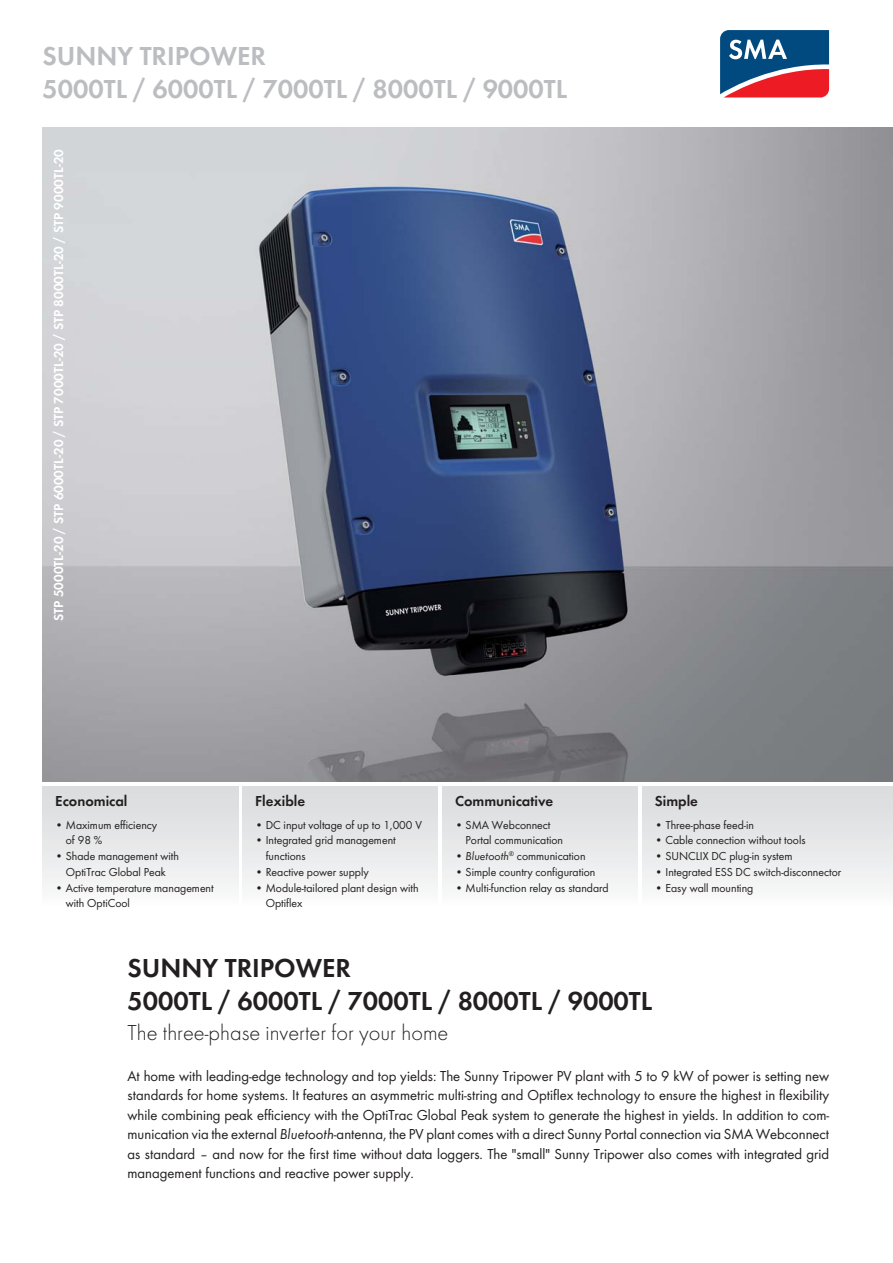
<style>
.page{position:relative;width:893px;height:1263px;background:#fff}
.page>*{position:absolute;margin:0;border:0;box-sizing:border-box;transform-origin:0 0}
.t1{font:600 27px/33px "SMA Futura Global";color:#231f20}
.t2{font:600 27px/33px "SMA Futura Global";color:#bbbdc0}
.t3{font:300 22.5px "SMA Futura Global";color:#231f20}
.t4{font:15px/19.5px "SMA Futura Global";color:#231f20;text-align:justify}
.t5{font:600 15px "SMA Futura Global";color:#231f20}
.t6{font:600 13.5px "SMA Futura Global";color:#fff}
.t7{font:12px/15.8px "SMA Futura Global";color:#231f20}
.s1{font-style:italic}
</style>
<div class="page">
<img style="left:42px;top:128px;width:850px;height:654px">
<div style="left:42px;top:787px;width:196px;height:119px;background:linear-gradient(to bottom,#d9dadb,#fafafa)"></div>
<div style="left:242px;top:787px;width:196px;height:119px;background:linear-gradient(to bottom,#d9dadb,#fafafa)"></div>
<div style="left:442px;top:787px;width:196px;height:119px;background:linear-gradient(to bottom,#d9dadb,#fafafa)"></div>
<div style="left:642px;top:787px;width:250px;height:119px;background:linear-gradient(to bottom,#d9dadb,#fafafa)"></div>
<svg style="left:720px;top:30px;width:110px;height:68px;background:#685a7b"></svg>
<h1 class="t2" style="left:42px;top:38px;width:526px">SUNNY TRIPOWER<br>5000TL / 6000TL / 7000TL / 8000TL / 9000TL</h1>
<p class="t6" style="left:50px;top:621px;width:474px;rotate:-90deg">STP 5000TL-20 / STP 6000TL-20 / STP 7000TL-20 / STP 8000TL-20 / STP 9000TL-20</p>
<p class="t5" style="left:55px;top:792px;width:74px">Economical</p>
<p class="t7" style="left:66px;top:816px;width:93px;text-indent:-11px">• Maximum efficiency of 98 %</p>
<p class="t7" style="left:55px;top:848px;width:125px;text-align:center">• Shade management with<br>OptiTrac Global Peak</p>
<p class="t7" style="left:66px;top:879px;width:149px;text-indent:-11px">• Active temperature management with OptiCool</p>
<p class="t5" style="left:255px;top:792px;width:52px">Flexible</p>
<p class="t7" style="left:255px;top:816px;width:168px">• DC input voltage of up to 1,000 V</p>
<p class="t7" style="left:266px;top:832px;width:132px;text-indent:-11px">• Integrated grid management functions</p>
<p class="t7" style="left:255px;top:863px;width:115px">• Reactive power supply</p>
<p class="t7" style="left:266px;top:879px;width:154px;text-indent:-11px">• Module-tailored plant design with<br>Optiflex</p>
<p class="t5" style="left:455px;top:792px;width:100px">Communicative</p>
<p class="t7" style="left:466px;top:816px;width:99px;text-indent:-11px">• SMA Webconnect<br>Portal communication</p>
<p class="t7" style="left:455px;top:848px;width:132px">• <span class="s1">Bluetooth</span><sup>®</sup> communication</p>
<p class="t7" style="left:455px;top:863px;width:142px">• Simple country configuration</p>
<p class="t7" style="left:455px;top:879px;width:155px">• Multi-function relay as standard</p>
<p class="t5" style="left:655px;top:792px;width:45px">Simple</p>
<p class="t7" style="left:655px;top:816px;width:101px">• Three-phase feed-in</p>
<p class="t7" style="left:655px;top:832px;width:152px">• Cable connection without tools</p>
<p class="t7" style="left:655px;top:848px;width:139px">• SUNCLIX DC plug-in system</p>
<p class="t7" style="left:655px;top:863px;width:188px">• Integrated ESS DC switch-disconnector</p>
<p class="t7" style="left:655px;top:879px;width:100px">• Easy wall mounting</p>
<h1 class="t1" style="left:128px;top:950px;width:526px">SUNNY TRIPOWER<br>5000TL / 6000TL / 7000TL / 8000TL / 9000TL</h1>
<h2 class="t3" style="left:128px;top:1018px;width:322px">The three-phase inverter for your home</h2>
<p class="t4" style="left:128px;top:1065px;width:703px">At home with leading-edge technology and top yields: The Sunny Tripower PV plant with 5 to 9 kW of power is setting new standards for home systems. It features an asymmetric multi-string and Optiflex technology to ensure the highest in flexibility while combining peak efficiency with the OptiTrac Global Peak system to generate the highest in yields. In addition to com&shy;munication via the external <span class="s1">Bluetooth</span>-antenna, the PV plant comes with a direct Sunny Portal connection via SMA Webconnect as standard – and now for the first time without data loggers. The "small" Sunny Tripower also comes with integrated grid management functions and reactive power supply.</p>
</div>
